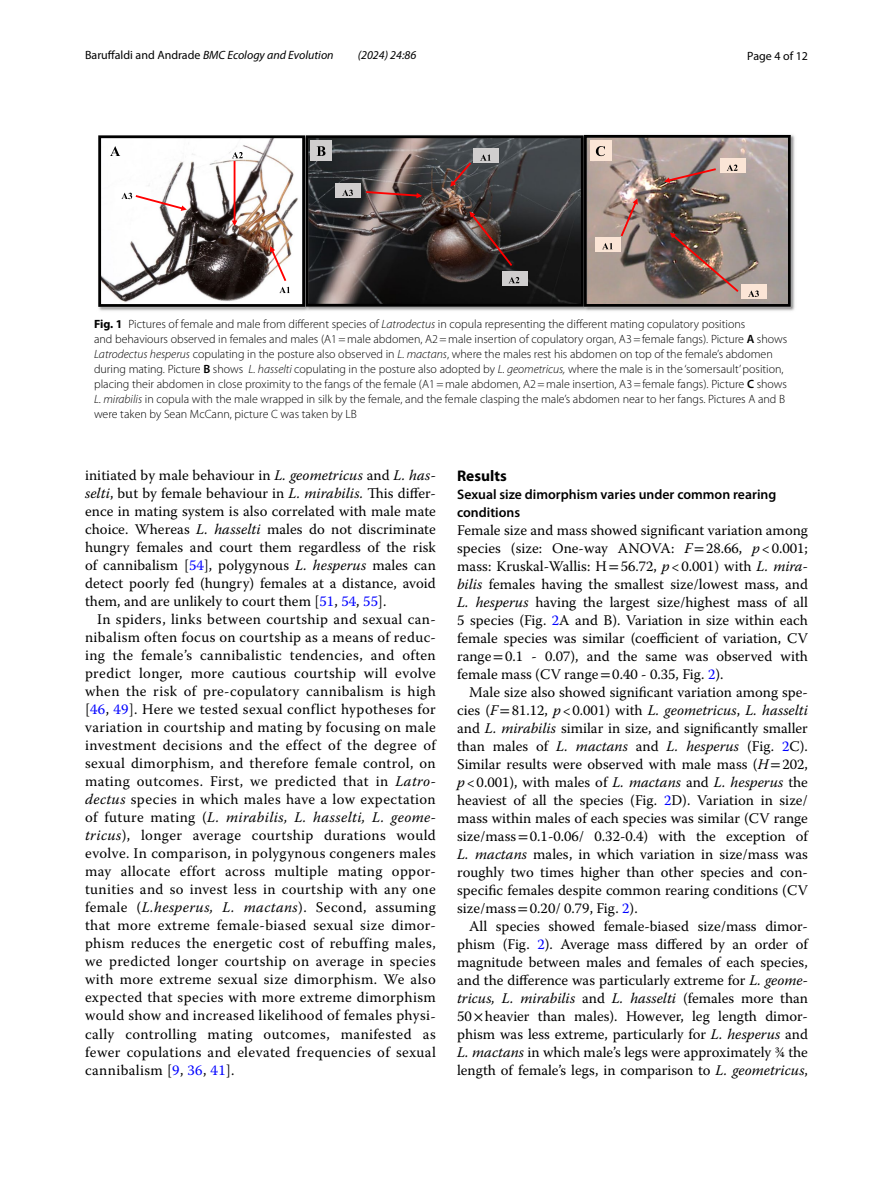
<style>
.page{position:relative;width:893px;height:1187px;background:#fff}
.page>*{position:absolute;margin:0;border:0;box-sizing:border-box;transform-origin:0 0}
.t1{font:700 15.45px "Myriad Pro";color:#000}
.t2{font:14.7px/18px "Warnock Pro";color:#000;text-align:justify}
.t3{font:600 13.8px/18px "Myriad Pro";color:#000}
.t4{font:300 12px/15px "Myriad Pro";color:#000}
.t5{font:italic 12px "Myriad Pro";color:#000}
.t6{font:12px "Myriad Pro";color:#000}
.s1{font-style:normal}
.s2{font-weight:700}
.s3{font-style:italic}
.s4{font-weight:600}
.s5{color:#00f}
.s6{font-family:"STIX"}
</style>
<div class="page">
<img style="left:98px;top:134px;width:697px;height:177px">
<div style="left:306px;top:135px;width:278px;height:171px;border:3px solid #000"></div>
<svg style="left:470px;top:211px;width:44px;height:57px;background:#47322f"></svg>
<svg style="left:450px;top:160px;width:23px;height:27px"></svg>
<svg style="left:364px;top:190px;width:58px;height:8px"></svg>
<svg style="left:98px;top:135px;width:207px;height:172px"></svg>
<div style="left:311px;top:141px;width:21px;height:20px;background:#d0cece"></div>
<svg style="left:317px;top:146px;width:8px;height:10px"></svg>
<div style="left:473px;top:148px;width:26px;height:15px;background:#d0cece"></div>
<svg style="left:480px;top:154px;width:11px;height:7px"></svg>
<div style="left:502px;top:271px;width:26px;height:14px;background:#d0cece"></div>
<svg style="left:509px;top:277px;width:10px;height:6px"></svg>
<div style="left:335px;top:184px;width:26px;height:14px;background:#d0cece"></div>
<svg style="left:342px;top:190px;width:11px;height:6px"></svg>
<img style="left:584px;top:135px;width:207px;height:172px">
<p class="t5" style="left:85px;top:48px;width:250px"><span class="s1">Baruffaldi and Andrade</span> BMC Ecology and Evolution</p>
<p class="t5" style="left:358px;top:48px;width:60px">(2024) 24:86</p>
<p class="t6" style="left:747px;top:48px;width:62px">Page 4 of 12</p>
<p class="t4" style="left:94px;top:316px;width:695px"><span class="s2">Fig. 1</span> Pictures of female and male from different species of <span class="s3">Latrodectus</span> in copula representing the different mating copulatory positions<br>and behaviours observed in females and males (A1=male abdomen, A2=male insertion of copulatory organ, A3=female fangs). Picture <span class="s4">A</span> shows <span class="s3">Latrodectus hesperus</span> copulating in the posture also observed in <span class="s3">L. mactans</span>, where the males rest his abdomen on top of the female’s abdomen during mating. Picture <span class="s4">B</span> shows <span class="s3">L. hasselti</span> copulating in the posture also adopted by <span class="s3">L. geometricus,</span> where the male is in the ‘somersault’ position, placing their abdomen in close proximity to the fangs of the female (A1=male abdomen, A2=male insertion, A3=female fangs). Picture <span class="s4">C</span> shows <span class="s3">L. mirabilis</span> in copula with the male wrapped in silk by the female, and the female clasping the male’s abdomen near to her fangs. Pictures A and B were taken by Sean McCann, picture C was taken by LB</p>
<p class="t2" style="left:85px;top:466px;width:352px">initiated by male behaviour in <span class="s3">L. geometricus</span> and <span class="s3">L. has&shy;selti</span>, but by female behaviour in <span class="s3">L. mirabilis.</span> This differ&shy;ence in mating system is also correlated with male mate choice. Whereas <span class="s3">L. hasselti</span> males do not discriminate hungry females and court them regardless of the risk of cannibalism [<span class="s5">54</span>], polygynous <span class="s3">L. hesperus</span> males can detect poorly fed (hungry) females at a distance, avoid them, and are unlikely to court them [<span class="s5">51</span>, <span class="s5">54</span>, <span class="s5">55</span>].</p>
<p class="t2" style="left:85px;top:610px;width:352px;text-indent:12px">In spiders, links between courtship and sexual can&shy;nibalism often focus on courtship as a means of reduc&shy;ing the female’s cannibalistic tendencies, and often predict longer, more cautious courtship will evolve when the risk of pre-copulatory cannibalism is high [<span class="s5">46</span>, <span class="s5">49</span>]. Here we tested sexual conflict hypotheses for variation in courtship and mating by focusing on male investment decisions and the effect of the degree of sexual dimorphism, and therefore female control, on mating outcomes. First, we predicted that in <span class="s3">Latro&shy;dectus</span> species in which males have a low expectation of future mating (<span class="s3">L. mirabilis, L. hasselti, L. geome&shy;tricus</span>), longer average courtship durations would evolve. In comparison, in polygynous congeners males may allocate effort across multiple mating oppor&shy;tunities and so invest less in courtship with any one female (<span class="s3">L.hesperus, L. mactans</span>). Second, assuming that more extreme female-biased sexual size dimor&shy;phism reduces the energetic cost of rebuffing males, we predicted longer courtship on average in species with more extreme sexual size dimorphism. We also expected that species with more extreme dimorphism would show and increased likelihood of females physi&shy;cally controlling mating outcomes, manifested as fewer copulations and elevated frequencies of sexual cannibalism [<span class="s5">9</span>, <span class="s5">36</span>, <span class="s5">41</span>].</p>
<p class="t1" style="left:457px;top:465px;width:51px">Results</p>
<p class="t3" style="left:457px;top:485px;width:321px">Sexual size dimorphism varies under common rearing conditions</p>
<p class="t2" style="left:457px;top:521px;width:352px">Female size and mass showed significant variation among species (size: One-way ANOVA: <span class="s3">F</span><span class="s6">=</span>28.66, <span class="s3">p</span>&lt;0.001; mass: Kruskal-Wallis: H<span class="s6">=</span>56.72, <span class="s3">p</span>&lt;0.001) with <span class="s3">L. mira&shy;bilis</span> females having the smallest size/lowest mass, and <span class="s3">L. hesperus</span> having the largest size/highest mass of all 5 species (Fig. <span class="s5">2</span>A and B). Variation in size within each female species was similar (coefficient of variation, CV range<span class="s6">=</span>0.1 - 0.07), and the same was observed with female mass (CV range<span class="s6">=</span>0.40 - 0.35, Fig. <span class="s5">2</span>).</p>
<p class="t2" style="left:457px;top:683px;width:352px;text-indent:12px">Male size also showed significant variation among spe&shy;cies (<span class="s3">F</span><span class="s6">=</span>81.12, <span class="s3">p</span>&lt;0.001) with <span class="s3">L. geometricus</span>, <span class="s3">L. hasselti </span>and <span class="s3">L. mirabilis</span> similar in size, and significantly smaller than males of <span class="s3">L. mactans</span> and <span class="s3">L. hesperus</span> (Fig. <span class="s5">2</span>C).<br>Similar results were observed with male mass (<span class="s3">H</span><span class="s6">=</span>202, <span class="s3">p</span>&lt;0.001), with males of <span class="s3">L. mactans</span> and <span class="s3">L. hesperus</span> the heaviest of all the species (Fig. <span class="s5">2</span>D). Variation in size/ mass within males of each species was similar (CV range size/mass<span class="s6">=</span>0.1-0.06/ 0.32-0.4) with the exception of <span class="s3">L. mactans</span> males, in which variation in size/mass was roughly two times higher than other species and con&shy;specific females despite common rearing conditions (CV size/mass<span class="s6">=</span>0.20/ 0.79, Fig. <span class="s5">2</span>).</p>
<p class="t2" style="left:457px;top:917px;width:352px;text-indent:12px">All species showed female-biased size/mass dimor&shy;phism (Fig. <span class="s5">2</span>). Average mass differed by an order of magnitude between males and females of each species, and the difference was particularly extreme for <span class="s3">L. geome&shy;tricus, L. mirabilis</span> and <span class="s3">L. hasselti</span> (females more than 50<span class="s6">×</span>heavier than males). However, leg length dimor&shy;phism was less extreme, particularly for <span class="s3">L. hesperus</span> and <span class="s3">L. mactans</span> in which male’s legs were approximately ¾ the length of female’s legs, in comparison to <span class="s3">L. geometricus</span>,</p>
</div>
